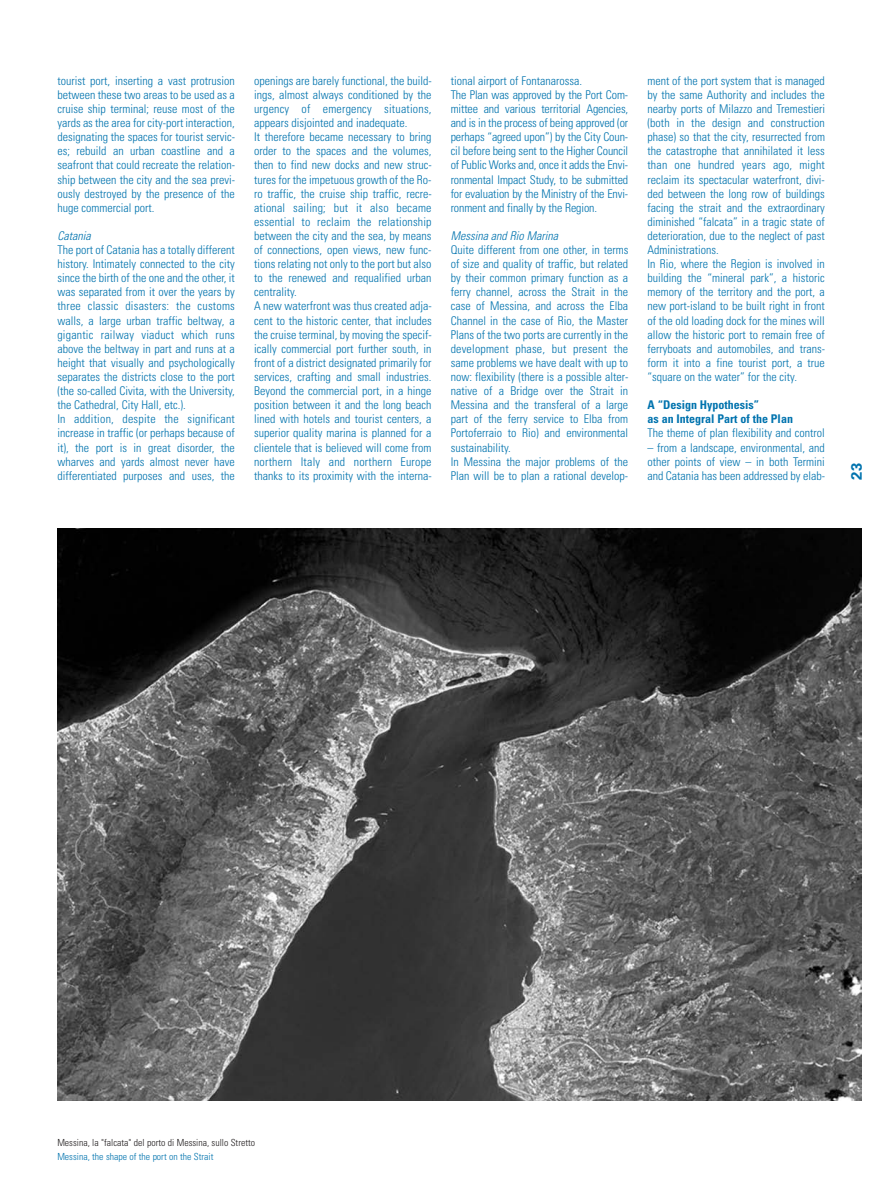
<style>
.page{position:relative;width:893px;height:1191px;background:#fff}
.page>*{position:absolute;margin:0;border:0;box-sizing:border-box;transform-origin:0 0}
.t1{font:700 15px "Univers";color:#0073ae}
.t2{font:300 condensed 12px/14.1px "Univers";color:#0073ae}
.t3{font:700 condensed 12px/14.1px "Univers";color:#0073ae}
.t4{font:italic 300 condensed 12px "Univers";color:#0073ae}
.t5{font:300 condensed 9.75px "Univers";color:#231f20}
.t6{font:300 condensed 9.75px "Univers";color:#0073ae}
</style>
<div class="page">
<img style="left:57px;top:528px;width:804px;height:572px">
<p class="t2" style="left:57px;top:75px;width:179px;text-align:justify">tourist port, inserting a vast protrusion between these two areas to be used as a cruise ship terminal; reuse most of the yards as the area for city-port interaction, designating the spaces for tourist servic&shy;es; rebuild an urban coastline and a seafront that could recreate the relation&shy;ship between the city and the sea previ&shy;ously destroyed by the presence of the huge commercial port.</p>
<p class="t4" style="left:57px;top:231px;width:35px">Catania</p>
<p class="t2" style="left:57px;top:244px;width:179px">The port of Catania has a totally different history. Intimately connected to the city since the birth of the one and the other, it was separated from it over the years by three classic disasters: the customs walls, a large urban traffic beltway, a gigantic railway viaduct which runs above the beltway in part and runs at a height that visually and psychologically separates the districts close to the port (the so-called Civita, with the University, the Cathedral, City Hall, etc.).<br>In addition, despite the significant increase in traffic (or perhaps because of it), the port is in great disorder, the wharves and yards almost never have differentiated purposes and uses, the</p>
<p class="t2" style="left:254px;top:75px;width:179px">openings are barely functional, the build&shy;ings, almost always conditioned by the urgency of emergency situations, appears disjointed and inadequate.<br>It therefore became necessary to bring order to the spaces and the volumes, then to find new docks and new struc&shy;tures for the impetuous growth of the Ro&shy;ro traffic, the cruise ship traffic, recre&shy;ational sailing; but it also became essential to reclaim the relationship between the city and the sea, by means of connections, open views, new func&shy;tions relating not only to the port but also to the renewed and requalified urban centrality.<br>A new waterfront was thus created adja&shy;cent to the historic center, that includes the cruise terminal, by moving the specif&shy;ically commercial port further south, in front of a district designated primarily for services, crafting and small industries.<br>Beyond the commercial port, in a hinge position between it and the long beach lined with hotels and tourist centers, a superior quality marina is planned for a clientele that is believed will come from northern Italy and northern Europe thanks to its proximity with the interna-</p>
<p class="t2" style="left:451px;top:75px;width:179px">tional airport of Fontanarossa.<br>The Plan was approved by the Port Com&shy;mittee and various territorial Agencies, and is in the process of being approved (or perhaps “agreed upon”) by the City Coun&shy;cil before being sent to the Higher Council of Public Works and, once it adds the Envi&shy;ronmental Impact Study, to be submitted for evaluation by the Ministry of the Envi&shy;ronment and finally by the Region.</p>
<p class="t4" style="left:451px;top:231px;width:109px">Messina and Rio Marina</p>
<p class="t2" style="left:451px;top:244px;width:179px">Quite different from one other, in terms of size and quality of traffic, but related by their common primary function as a ferry channel, across the Strait in the case of Messina, and across the Elba Channel in the case of Rio, the Master Plans of the two ports are currently in the development phase, but present the same problems we have dealt with up to now: flexibility (there is a possible alter&shy;native of a Bridge over the Strait in Messina and the transferal of a large part of the ferry service to Elba from Portoferraio to Rio) and environmental sustainability.<br>In Messina the major problems of the Plan will be to plan a rational develop-</p>
<p class="t2" style="left:647px;top:75px;width:179px">ment of the port system that is managed by the same Authority and includes the nearby ports of Milazzo and Tremestieri (both in the design and construction phase) so that the city, resurrected from the catastrophe that annihilated it less than one hundred years ago, might reclaim its spectacular waterfront, divi&shy;ded between the long row of buildings facing the strait and the extraordinary diminished “falcata” in a tragic state of deterioration, due to the neglect of past Administrations.<br>In Rio, where the Region is involved in building the “mineral park”, a historic memory of the territory and the port, a new port-island to be built right in front of the old loading dock for the mines will allow the historic port to remain free of ferryboats and automobiles, and trans&shy;form it into a fine tourist port, a true “square on the water” for the city.</p>
<p class="t3" style="left:647px;top:399px;width:147px">A “Design Hypothesis”<br>as an Integral Part of the Plan</p>
<p class="t2" style="left:647px;top:427px;width:179px">The theme of plan flexibility and control</p>
<p class="t2" style="left:647px;top:441px;width:179px;text-align:justify">– from a landscape, environmental, and other points of view – in both Termini and Catania has been addressed by elab-</p>
<p class="t1" style="left:851px;top:480px;width:19px;rotate:-90deg">23</p>
<p class="t5" style="left:57px;top:1138px;width:199px">Messina, la "falcata" del porto di Messina, sullo Stretto</p>
<p class="t6" style="left:57px;top:1153px;width:157px">Messina, the shape of the port on the Strait</p>
</div>
